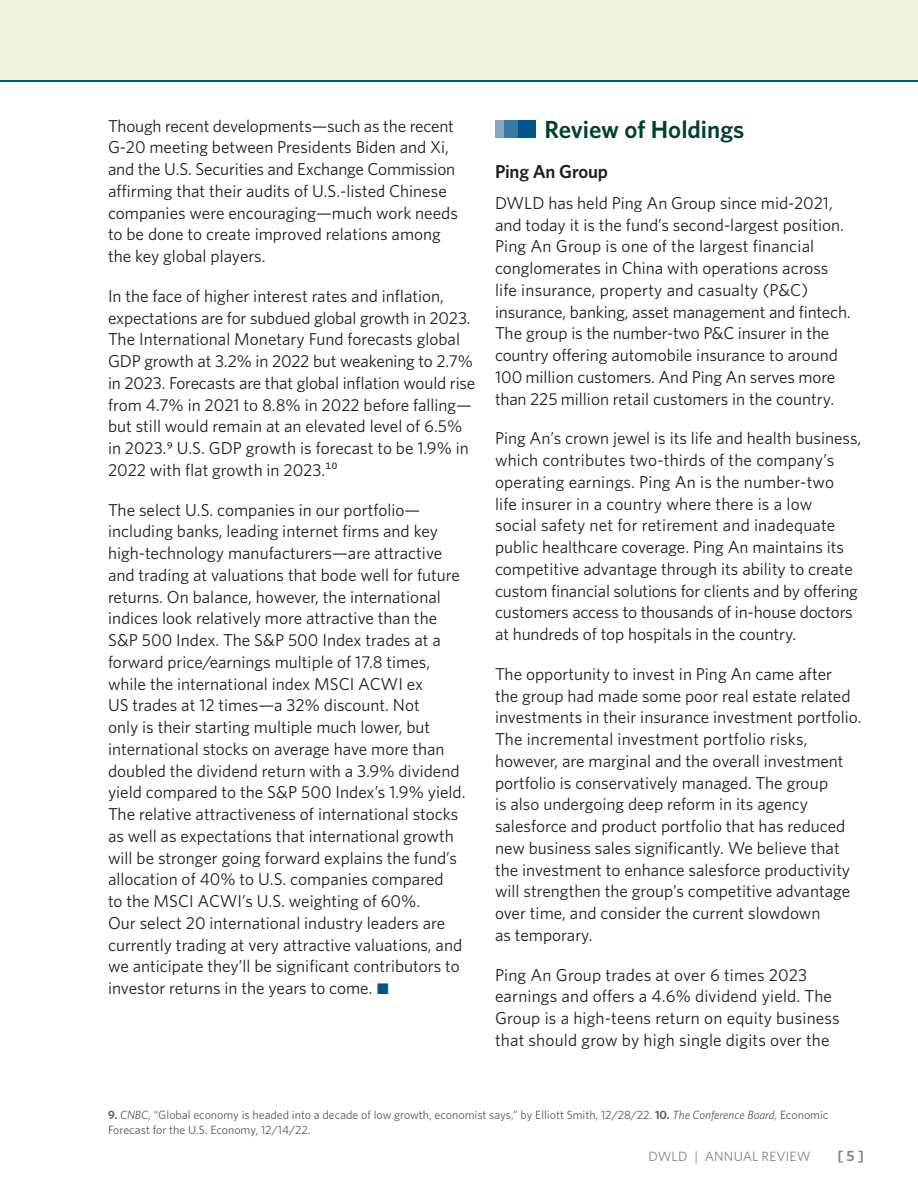
<style>
.page{position:relative;width:918px;height:1188px;background:#fff}
.page>*{position:absolute;margin:0;border:0;box-sizing:border-box;transform-origin:0 0}
.t1{font:600 24.75px "Whitney";color:#004032}
.Body{font:600 18.75px "Whitney";letter-spacing:-.01em;color:#231f20}
.Body-2{font:17.25px/21.8px "Whitney";color:#231f20}
.t2{font:600 15px "Whitney";color:#808285}
.t3{font:13.5px "Whitney";letter-spacing:.01em;color:#808285}
.Footnote_first{font:12px/15px "Whitney";color:#57585a}
.s1{font-family:"Mercury Text G1";color:#00568a}
.s2{font-weight:600}
.s3{font-style:italic}
</style>
<div class="page">
<div style="left:0;top:0;width:918px;height:80px;background:#f1efdd"></div>
<hr style="left:0;top:80px;width:918px;height:2px;background:#00568a">
<div style="left:518px;top:120px;width:18px;height:18px;background:#00568a"></div>
<div style="left:504px;top:120px;width:14px;height:18px;background:#3777a4"></div>
<div style="left:495px;top:120px;width:9px;height:18px;background:#86a4c5"></div>
<p class="Body-2" style="left:108px;top:114px;width:351px">Though recent developments—such as the recent G-20 meeting between Presidents Biden and Xi, and the U.S. Securities and Exchange Commission affirming that their audits of U.S.-listed Chinese companies were encouraging—much work needs to be done to create improved relations among the key global players.</p>
<p class="Body-2" style="left:108px;top:285px;width:369px">In the face of higher interest rates and inflation, expectations are for subdued global growth in 2023.<br>The International Monetary Fund forecasts global GDP growth at 3.2% in 2022 but weakening to 2.7% in 2023. Forecasts are that global inflation would rise from 4.7% in 2021 to 8.8% in 2022 before falling— but still would remain at an elevated level of 6.5% in 2023.9 U.S. GDP growth is forecast to be 1.9% in 2022 with flat growth in 2023.¹⁰</p>
<p class="Body-2" style="left:108px;top:498px;width:359px">The select U.S. companies in our portfolio— including banks, leading internet firms and key high-technology manufacturers—are attractive and trading at valuations that bode well for future returns. On balance, however, the international indices look relatively more attractive than the S&amp;P 500 Index. The S&amp;P 500 Index trades at a forward price/earnings multiple of 17.8 times, while the international index MSCI ACWI ex<br>US trades at 12 times—a 32% discount. Not<br>only is their starting multiple much lower, but international stocks on average have more than doubled the dividend return with a 3.9% dividend yield compared to the S&amp;P 500 Index’s 1.9% yield.<br>The relative attractiveness of international stocks as well as expectations that international growth will be stronger going forward explains the fund’s allocation of 40% to U.S. companies compared<br>to the MSCI ACWI’s U.S. weighting of 60%.<br>Our select 20 international industry leaders are currently trading at very attractive valuations, and we anticipate they’ll be significant contributors to investor returns in the years to come. <span class="s1">•</span></p>
<h2 class="t1" style="left:544px;top:113px;width:201px">Review of Holdings</h2>
<p class="Body" style="left:495px;top:159px;width:115px">Ping An Group</p>
<p class="Body-2" style="left:495px;top:192px;width:357px">DWLD has held Ping An Group since mid-2021, and today it is the fund’s second-largest position.<br>Ping An Group is one of the largest financial conglomerates in China with operations across life insurance, property and casualty (P&amp;C) insurance, banking, asset management and fintech.<br>The group is the number-two P&amp;C insurer in the country offering automobile insurance to around 100 million customers. And Ping An serves more than 225 million retail customers in the country.</p>
<p class="Body-2" style="left:495px;top:427px;width:368px">Ping An’s crown jewel is its life and health business, which contributes two-thirds of the company’s operating earnings. Ping An is the number-two<br>life insurer in a country where there is a low<br>social safety net for retirement and inadequate public healthcare coverage. Ping An maintains its competitive advantage through its ability to create custom financial solutions for clients and by offering customers access to thousands of in-house doctors at hundreds of top hospitals in the country.</p>
<p class="Body-2" style="left:495px;top:663px;width:368px">The opportunity to invest in Ping An came after<br>the group had made some poor real estate related investments in their insurance investment portfolio.<br>The incremental investment portfolio risks, however, are marginal and the overall investment portfolio is conservatively managed. The group<br>is also undergoing deep reform in its agency salesforce and product portfolio that has reduced new business sales significantly. We believe that the investment to enhance salesforce productivity will strengthen the group’s competitive advantage over time, and consider the current slowdown<br>as temporary.</p>
<p class="Body-2" style="left:495px;top:963px;width:346px">Ping An Group trades at over 6 times 2023 earnings and offers a 4.6% dividend yield. The Group is a high-teens return on equity business that should grow by high single digits over the</p>
<p class="Footnote_first" style="left:108px;top:1107px;width:722px"><span class="s2">9.</span> <span class="s3">CNBC</span>, “Global economy is headed into a decade of low growth, economist says,” by Elliott Smith, 12/28/22. <span class="s2">10.</span> <span class="s3">The Conference Board,</span> Economic<br>Forecast for the U.S. Economy, 12/14/22.</p>
<p class="t3" style="left:648px;top:1147px;width:164px">DWLD | ANNUAL REVIEW</p>
<p class="t2" style="left:838px;top:1146px;width:28px">[ 5 ]</p>
</div>
